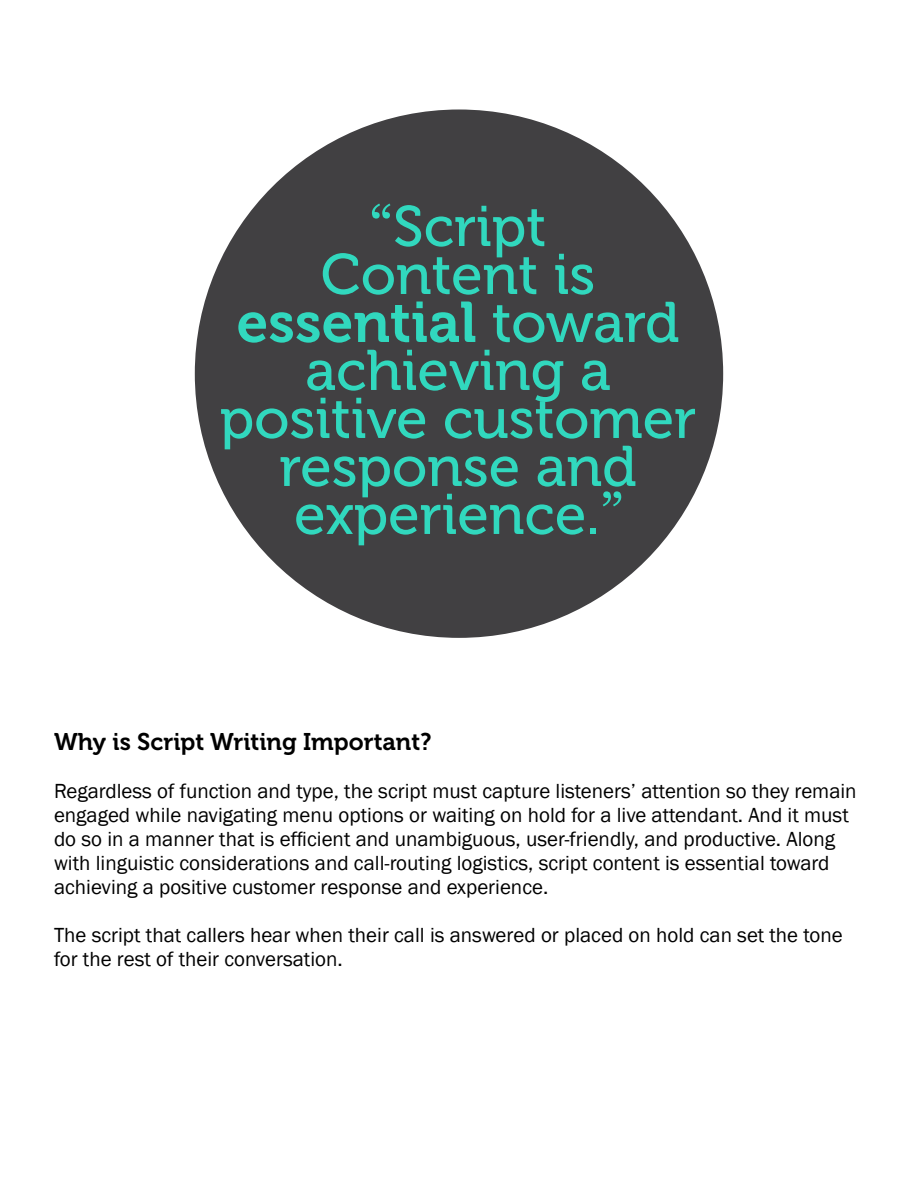
<style>
.page{position:relative;width:918px;height:1188px;background:#fff}
.page>*{position:absolute;margin:0;border:0;box-sizing:border-box;transform-origin:0 0}
.t1{font:57px/48px "Museo 500";color:#31d8be;text-align:center}
.t2{font:57px "Museo 700";color:#31d8be}
.t3{font:24px "Museo 700";color:#000}
.t4{font:21px/24px "Franklin Gothic";color:#000}
.s1{font-family:"Georgia"}
.s2{font-family:"Museo 500"}
</style>
<div class="page">
<div style="left:195px;top:110px;width:528px;height:528px;background:#414042;border-radius:50%"></div>
<h1 class="t1" style="left:321px;top:203px;width:276px"><span class="s1">“</span>Script<br>Content is</h1>
<h1 class="t2" style="left:237px;top:291px;width:445px">essential <span class="s2">toward</span></h1>
<h1 class="t1" style="left:220px;top:347px;width:478px">achieving a positive customer response and experience.<span class="s1">”</span></h1>
<p class="t3" style="left:54px;top:728px;width:379px">Why is Script Writing Important?</p>
<p class="t4" style="left:54px;top:779px;width:804px">Regardless of function and type, the script must capture listeners’ attention so they remain engaged while navigating menu options or waiting on hold for a live attendant. And it must do so in a manner that is efficient and unambiguous, user-friendly, and productive. Along with linguistic considerations and call-routing logistics, script content is essential toward achieving a positive customer response and experience.</p>
<p class="t4" style="left:54px;top:923px;width:790px">The script that callers hear when their call is answered or placed on hold can set the tone for the rest of their conversation.</p>
</div>
